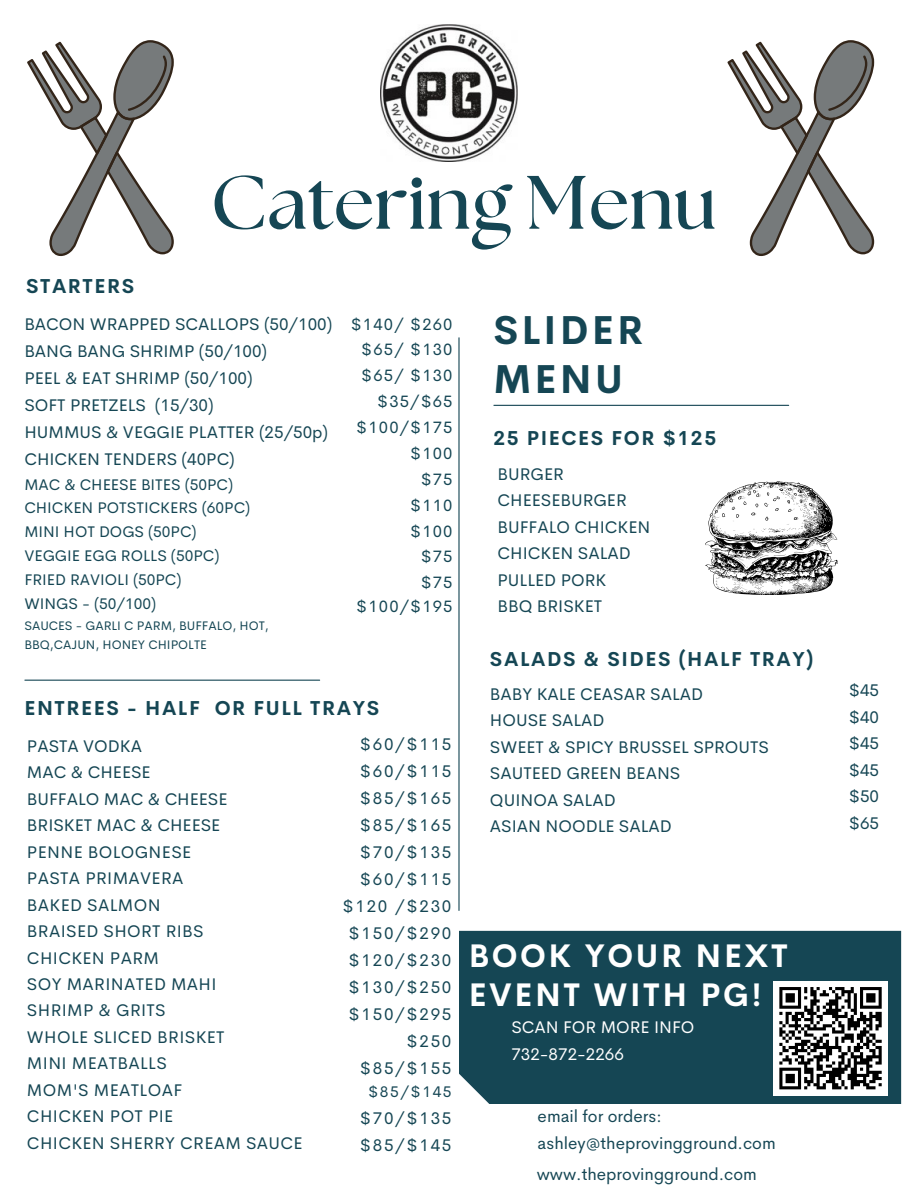
<style>
.page{position:relative;width:918px;height:1188px;background:#fff}
.page>*{position:absolute;margin:0;border:0;box-sizing:border-box;transform-origin:0 0}
.t1{font:700 75.45px "The Seasons";color:#154654}
.t2{font:700 39.45px/49.8px "Cerebri Sans";letter-spacing:.08em;color:#154654}
.t3{font:700 31.95px/39.3px "Cerebri Sans";letter-spacing:.08em;color:#fff}
.t4{font:700 19.8px "Cerebri Sans";letter-spacing:.08em;color:#154654}
.t5{font:16.95px/26.4px "Cerebri Sans";color:#154654}
.t6{font:16.95px "Cerebri Sans";letter-spacing:.02em;color:#154654}
.t7{font:16.95px/26.4px "Cerebri Sans";color:#fff}
.t8{font:16.5px "Cerebri Sans";letter-spacing:.07em;color:#154654}
.t9{font:15.45px "Cerebri Sans";color:#154654}
.t10{font:12.45px/19.6px "Cerebri Sans";color:#154654}
</style>
<div class="page">
<div style="left:459px;top:931px;width:442px;height:173px;background:#154654"></div>
<hr style="left:458px;top:338px;width:2px;height:572px;background:#154654">
<hr style="left:494px;top:405px;width:295px;height:1px;background:#154654">
<hr style="left:25px;top:680px;width:295px;height:1px;background:#154654">
<img style="left:381px;top:24px;width:137px;height:137px">
<div style="left:773px;top:981px;width:115px;height:115px;background:#fff"></div>
<svg style="left:779px;top:987px;width:103px;height:103px"></svg>
<svg style="left:27px;top:40px;width:147px;height:216px"></svg>
<img style="left:706px;top:482px;width:131px;height:112px">
<svg style="left:727px;top:40px;width:148px;height:216px"></svg>
<p class="t4" style="left:26px;top:274px;width:110px">STARTERS</p>
<p class="t1" style="left:211px;top:168px;width:508px">Catering Menu</p>
<p class="t5" style="left:24px;top:311px;width:309px">BACON WRAPPED SCALLOPS (50/100)</p>
<p class="t5" style="left:24px;top:338px;width:244px">BANG BANG SHRIMP (50/100)</p>
<p class="t5" style="left:24px;top:365px;width:230px">PEEL &amp; EAT SHRIMP (50/100)</p>
<p class="t5" style="left:24px;top:392px;width:191px">SOFT PRETZELS (15/30)</p>
<p class="t5" style="left:24px;top:419px;width:305px">HUMMUS &amp; VEGGIE PLATTER (25/50p)</p>
<p class="t5" style="left:24px;top:446px;width:212px">CHICKEN TENDERS (40PC)</p>
<p class="t9" style="left:24px;top:474px;width:210px">MAC &amp; CHEESE BITES (50PC)</p>
<p class="t9" style="left:24px;top:498px;width:227px">CHICKEN POTSTICKERS (60PC)</p>
<p class="t9" style="left:24px;top:522px;width:174px">MINI HOT DOGS (50PC)</p>
<p class="t9" style="left:24px;top:546px;width:197px">VEGGIE EGG ROLLS (50PC)</p>
<p class="t9" style="left:24px;top:570px;width:159px">FRIED RAVIOLI (50PC)</p>
<p class="t9" style="left:24px;top:593px;width:133px">WINGS - (50/100)</p>
<p class="t10" style="left:24px;top:615px;width:246px">SAUCES - GARLI C PARM, BUFFALO, HOT,<br>BBQ,CAJUN, HONEY CHIPOLTE</p>
<p class="t8" style="left:351px;top:313px;width:103px">$140/ $260</p>
<p class="t8" style="left:361px;top:339px;width:93px">$65/ $130</p>
<p class="t8" style="left:361px;top:365px;width:93px">$65/ $130</p>
<p class="t8" style="left:377px;top:391px;width:77px">$35/$65</p>
<p class="t8" style="left:356px;top:417px;width:98px">$100/$175</p>
<p class="t8" style="left:410px;top:442px;width:44px">$100</p>
<p class="t8" style="left:421px;top:468px;width:33px">$75</p>
<p class="t8" style="left:410px;top:494px;width:44px">$110</p>
<p class="t8" style="left:410px;top:520px;width:44px">$100</p>
<p class="t8" style="left:421px;top:546px;width:33px">$75</p>
<p class="t8" style="left:421px;top:572px;width:33px">$75</p>
<p class="t8" style="left:356px;top:595px;width:98px">$100/$195</p>
<p class="t4" style="left:24px;top:695px;width:356px">ENTREES - HALF OR FULL TRAYS</p>
<p class="t5" style="left:27px;top:733px;width:117px">PASTA VODKA</p>
<p class="t5" style="left:27px;top:759px;width:125px">MAC &amp; CHEESE</p>
<p class="t5" style="left:27px;top:786px;width:202px">BUFFALO MAC &amp; CHEESE</p>
<p class="t5" style="left:27px;top:812px;width:195px">BRISKET MAC &amp; CHEESE</p>
<p class="t6" style="left:27px;top:841px;width:166px">PENNE BOLOGNESE</p>
<p class="t6" style="left:27px;top:867px;width:158px">PASTA PRIMAVERA</p>
<p class="t6" style="left:27px;top:894px;width:135px">BAKED SALMON</p>
<p class="t6" style="left:27px;top:920px;width:178px">BRAISED SHORT RIBS</p>
<p class="t6" style="left:27px;top:947px;width:134px">CHICKEN PARM</p>
<p class="t6" style="left:27px;top:973px;width:191px">SOY MARINATED MAHI</p>
<p class="t6" style="left:27px;top:1000px;width:140px">SHRIMP &amp; GRITS</p>
<p class="t6" style="left:27px;top:1026px;width:199px">WHOLE SLICED BRISKET</p>
<p class="t6" style="left:27px;top:1052px;width:141px">MINI MEATBALLS</p>
<p class="t6" style="left:27px;top:1079px;width:157px">MOM'S MEATLOAF</p>
<p class="t6" style="left:27px;top:1105px;width:148px">CHICKEN POT PIE</p>
<p class="t6" style="left:27px;top:1132px;width:277px">CHICKEN SHERRY CREAM SAUCE</p>
<p class="t5" style="left:360px;top:731px;width:93px">$60/$115</p>
<p class="t5" style="left:360px;top:758px;width:93px">$60/$115</p>
<p class="t5" style="left:360px;top:785px;width:93px">$85/$165</p>
<p class="t5" style="left:360px;top:812px;width:93px">$85/$165</p>
<p class="t5" style="left:360px;top:839px;width:93px">$70/$135</p>
<p class="t5" style="left:360px;top:866px;width:93px">$60/$115</p>
<p class="t5" style="left:343px;top:893px;width:110px">$120 /$230</p>
<p class="t5" style="left:349px;top:920px;width:104px">$150/$290</p>
<p class="t5" style="left:349px;top:947px;width:104px">$120/$230</p>
<p class="t5" style="left:349px;top:974px;width:104px">$130/$250</p>
<p class="t5" style="left:349px;top:1001px;width:104px">$150/$295</p>
<p class="t5" style="left:406px;top:1028px;width:46px">$250</p>
<p class="t5" style="left:360px;top:1055px;width:93px">$85/$155</p>
<p class="t9" style="left:368px;top:1082px;width:85px">$85/$145</p>
<p class="t5" style="left:360px;top:1105px;width:93px">$70/$135</p>
<p class="t5" style="left:360px;top:1132px;width:93px">$85/$145</p>
<p class="t2" style="left:493px;top:305px;width:151px">SLIDER<br>MENU</p>
<p class="t4" style="left:493px;top:426px;width:224px">25 PIECES FOR $125</p>
<p class="t5" style="left:498px;top:461px;width:68px">BURGER</p>
<p class="t5" style="left:498px;top:487px;width:131px">CHEESEBURGER</p>
<p class="t5" style="left:498px;top:514px;width:154px">BUFFALO CHICKEN</p>
<p class="t5" style="left:498px;top:540px;width:135px">CHICKEN SALAD</p>
<p class="t5" style="left:498px;top:566px;width:110px">PULLED PORK</p>
<p class="t5" style="left:498px;top:593px;width:106px">BBQ BRISKET</p>
<p class="t4" style="left:490px;top:646px;width:325px">SALADS &amp; SIDES (HALF TRAY)</p>
<p class="t5" style="left:490px;top:681px;width:215px">BABY KALE CEASAR SALAD</p>
<p class="t5" style="left:490px;top:707px;width:116px">HOUSE SALAD</p>
<p class="t5" style="left:490px;top:734px;width:281px">SWEET &amp; SPICY BRUSSEL SPROUTS</p>
<p class="t5" style="left:490px;top:760px;width:192px">SAUTEED GREEN BEANS</p>
<p class="t5" style="left:490px;top:787px;width:127px">QUINOA SALAD</p>
<p class="t5" style="left:490px;top:813px;width:183px">ASIAN NOODLE SALAD</p>
<p class="t3" style="left:469px;top:936px;width:321px">BOOK YOUR NEXT<br>EVENT WITH PG!</p>
<p class="t7" style="left:511px;top:1014px;width:185px">SCAN FOR MORE INFO<br>732-872-2266</p>
<p class="t5" style="left:538px;top:1103px;width:240px">email for orders: ashley@theprovingground.com</p>
<p class="t5" style="left:537px;top:1161px;width:222px">www.theprovingground.com</p>
<p class="t5" style="left:849px;top:677px;width:32px">$45</p>
<p class="t5" style="left:849px;top:704px;width:32px">$40</p>
<p class="t5" style="left:849px;top:730px;width:32px">$45</p>
<p class="t5" style="left:849px;top:757px;width:32px">$45</p>
<p class="t5" style="left:849px;top:783px;width:32px">$50</p>
<p class="t5" style="left:849px;top:810px;width:32px">$65</p>
</div>
